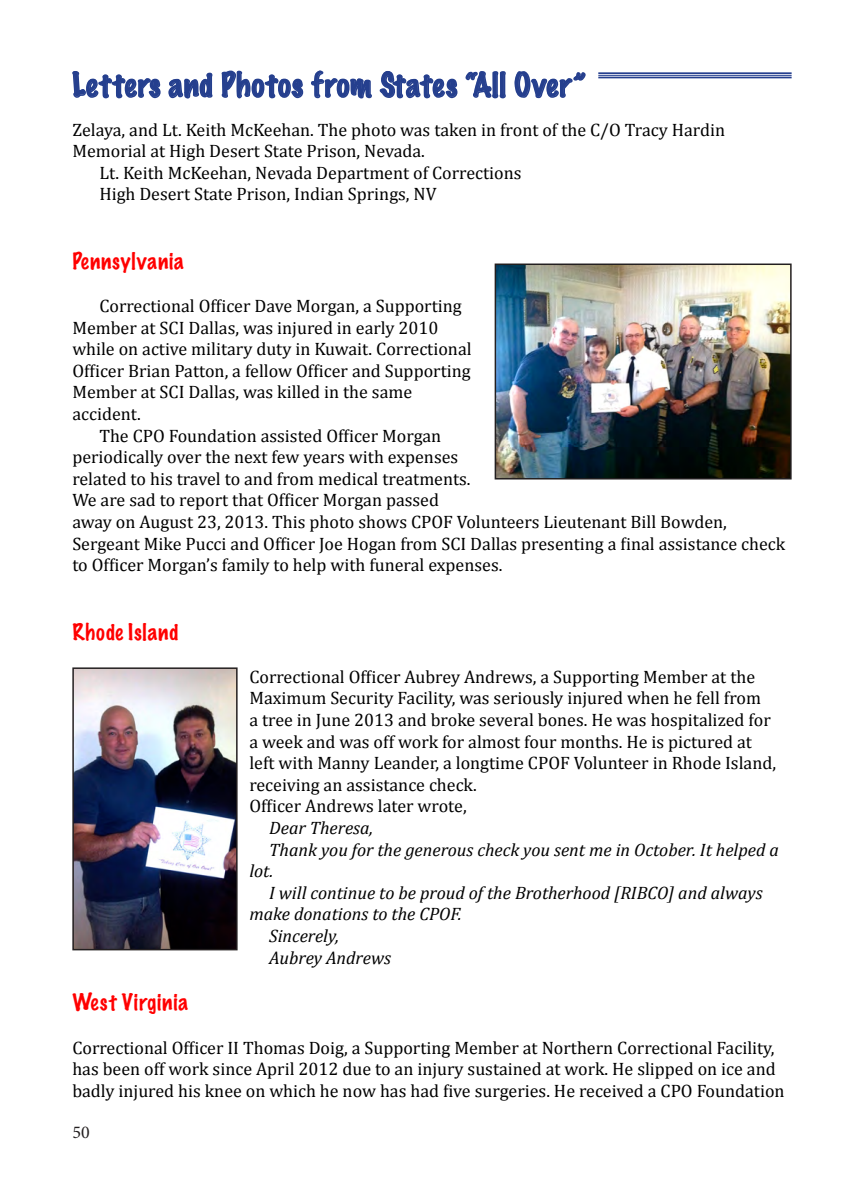
<style>
.page{position:relative;width:864px;height:1188px;background:#fff}
.page>*{position:absolute;margin:0;border:0;box-sizing:border-box;transform-origin:0 0}
.t1{font:100 30px "Marker Felt";letter-spacing:.04em;color:#253f8e}
.t2{font:100 21px "Marker Felt";letter-spacing:.04em;color:#f00}
.t3{font:18px/21.6px "Cambria";color:#000}
.t4{font:italic 18px/21.6px "Cambria";color:#000}
.t5{font:18px "Minion Pro";color:#231f20}
</style>
<div class="page">
<svg style="left:72px;top:71px;width:89px;height:28px"></svg>
<svg style="left:168px;top:72px;width:45px;height:27px"></svg>
<svg style="left:221px;top:70px;width:83px;height:29px"></svg>
<svg style="left:311px;top:70px;width:61px;height:29px"></svg>
<svg style="left:379px;top:71px;width:79px;height:28px"></svg>
<svg style="left:465px;top:71px;width:41px;height:28px"></svg>
<svg style="left:514px;top:71px;width:72px;height:28px"></svg>
<img style="left:498px;top:267px;width:291px;height:210px">
<div style="left:495px;top:264px;width:297px;height:216px;border:2px solid #231f20"></div>
<img style="left:75px;top:670px;width:160px;height:277px">
<div style="left:72px;top:667px;width:166px;height:283px;border:2px solid #231f20"></div>
<hr style="left:598px;top:77px;width:194px;height:1px;background:#253f8e">
<hr style="left:598px;top:75px;width:194px;height:1px;background:#253f8e">
<hr style="left:598px;top:72px;width:194px;height:2px;background:#253f8e">
<p class="t1" style="left:72px;top:64px;width:514px">Letters and Photos from States “All Over”</p>
<p class="t3" style="left:72px;top:118px;width:654px">Zelaya, and Lt. Keith McKeehan. The photo was taken in front of the C/O Tracy Hardin<br>Memorial at High Desert State Prison, Nevada.</p>
<p class="t3" style="left:99px;top:162px;width:424px">Lt. Keith McKeehan, Nevada Department of Corrections</p>
<p class="t3" style="left:99px;top:183px;width:339px">High Desert State Prison, Indian Springs, NV</p>
<p class="t2" style="left:72px;top:246px;width:113px">Pennsylvania</p>
<p class="t3" style="left:72px;top:295px;width:401px;text-indent:27px">Correctional Officer Dave Morgan, a Supporting Member at SCI Dallas, was injured in early 2010 while on active military duty in Kuwait. Correctional Officer Brian Patton, a fellow Officer and Supporting Member at SCI Dallas, was killed in the same accident.</p>
<p class="t3" style="left:72px;top:424px;width:714px;text-indent:27px">The CPO Foundation assisted Officer Morgan<br>periodically over the next few years with expenses<br>related to his travel to and from medical treatments.<br>We are sad to report that Officer Morgan passed<br>away on August 23, 2013. This photo shows CPOF Volunteers Lieutenant Bill Bowden, Sergeant Mike Pucci and Officer Joe Hogan from SCI Dallas presenting a final assistance check to Officer Morgan’s family to help with funeral expenses.</p>
<p class="t2" style="left:72px;top:617px;width:108px">Rhode Island</p>
<p class="t3" style="left:249px;top:666px;width:528px">Correctional Officer Aubrey Andrews, a Supporting Member at the Maximum Security Facility, was seriously injured when he fell from<br>a tree in June 2013 and broke several bones. He was hospitalized for a week and was off work for almost four months. He is pictured at left with Manny Leander, a longtime CPOF Volunteer in Rhode Island, receiving an assistance check.</p>
<p class="t3" style="left:249px;top:795px;width:219px">Officer Andrews later wrote,</p>
<p class="t4" style="left:269px;top:817px;width:105px">Dear Theresa,</p>
<p class="t4" style="left:249px;top:838px;width:531px;text-indent:20px">Thank you for the generous check you sent me in October. It helped a lot.</p>
<p class="t4" style="left:249px;top:881px;width:515px;text-indent:20px">I will continue to be proud of the Brotherhood [RIBCO] and always make donations to the CPOF.</p>
<p class="t4" style="left:269px;top:925px;width:72px">Sincerely,</p>
<p class="t4" style="left:269px;top:946px;width:123px">Aubrey Andrews</p>
<p class="t2" style="left:72px;top:988px;width:117px">West Virginia</p>
<p class="t3" style="left:72px;top:1036px;width:714px">Correctional Officer II Thomas Doig, a Supporting Member at Northern Correctional Facility, has been off work since April 2012 due to an injury sustained at work. He slipped on ice and badly injured his knee on which he now has had five surgeries. He received a CPO Foundation</p>
<p class="t5" style="left:72px;top:1121px;width:19px">50</p>
</div>
